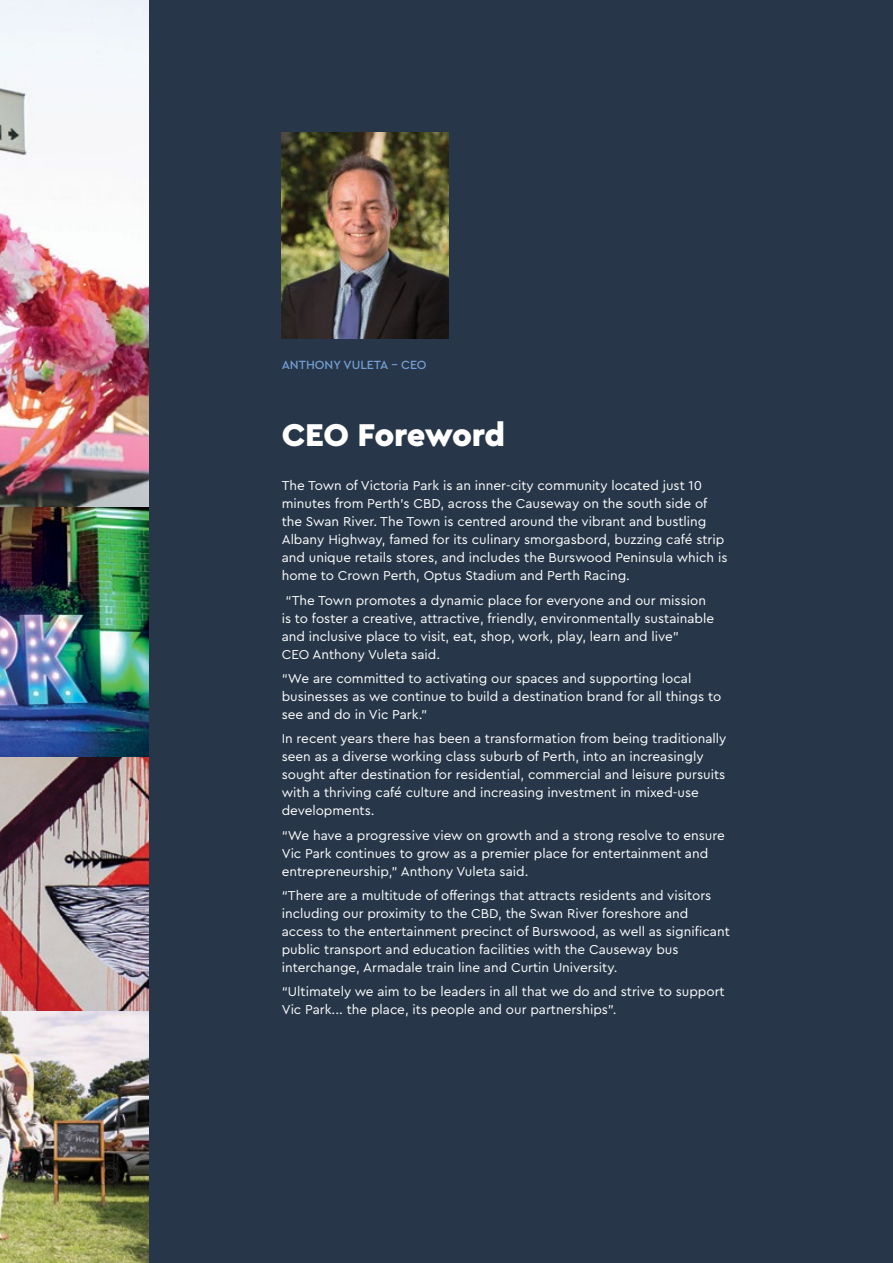
<style>
.page{position:relative;width:893px;height:1263px;background:#273749}
.page>*{position:absolute;margin:0;border:0;box-sizing:border-box;transform-origin:0 0}
.t1{font:900 33px "Cera Pro";letter-spacing:-.02em;color:#fff}
.t2{font:13.5px/18px "Cera Pro";color:#fff}
.t3{font:500 12.45px "Cera Pro";color:#739dd2}
</style>
<div class="page">
<img style="left:0;top:506px;width:149px;height:252px">
<img style="left:0;top:0;width:149px;height:506px">
<img style="left:282px;top:132px;width:167px;height:206px">
<img style="left:0;top:1010px;width:149px;height:253px">
<img style="left:0;top:758px;width:149px;height:252px">
<p class="t3" style="left:282px;top:356px;width:146px">ANTHONY VULETA - CEO</p>
<h1 class="t1" style="left:282px;top:413px;width:225px">CEO Foreword</h1>
<p class="t2" style="left:282px;top:476px;width:447px">The Town of Victoria Park is an inner-city community located just 10 minutes from Perth’s CBD, across the Causeway on the south side of the Swan River. The Town is centred around the vibrant and bustling Albany Highway, famed for its culinary smorgasbord, buzzing café strip and unique retails stores, and includes the Burswood Peninsula which is home to Crown Perth, Optus Stadium and Perth Racing.</p>
<p class="t2" style="left:282px;top:590px;width:434px">“The Town promotes a dynamic place for everyone and our mission is to foster a creative, attractive, friendly, environmentally sustainable and inclusive place to visit, eat, shop, work, play, learn and live”<br>CEO Anthony Vuleta said.</p>
<p class="t2" style="left:282px;top:669px;width:441px">“We are committed to activating our spaces and supporting local businesses as we continue to build a destination brand for all things to see and do in Vic Park.”</p>
<p class="t2" style="left:282px;top:729px;width:446px">In recent years there has been a transformation from being traditionally seen as a diverse working class suburb of Perth, into an increasingly sought after destination for residential, commercial and leisure pursuits with a thriving café culture and increasing investment in mixed-use developments.</p>
<p class="t2" style="left:282px;top:825px;width:445px">“We have a progressive view on growth and a strong resolve to ensure<br>Vic Park continues to grow as a premier place for entertainment and entrepreneurship,” Anthony Vuleta said.</p>
<p class="t2" style="left:282px;top:886px;width:450px">“There are a multitude of offerings that attracts residents and visitors including our proximity to the CBD, the Swan River foreshore and access to the entertainment precinct of Burswood, as well as significant public transport and education facilities with the Causeway bus interchange, Armadale train line and Curtin University.</p>
<p class="t2" style="left:282px;top:982px;width:444px">“Ultimately we aim to be leaders in all that we do and strive to support<br>Vic Park... the place, its people and our partnerships”.</p>
</div>
